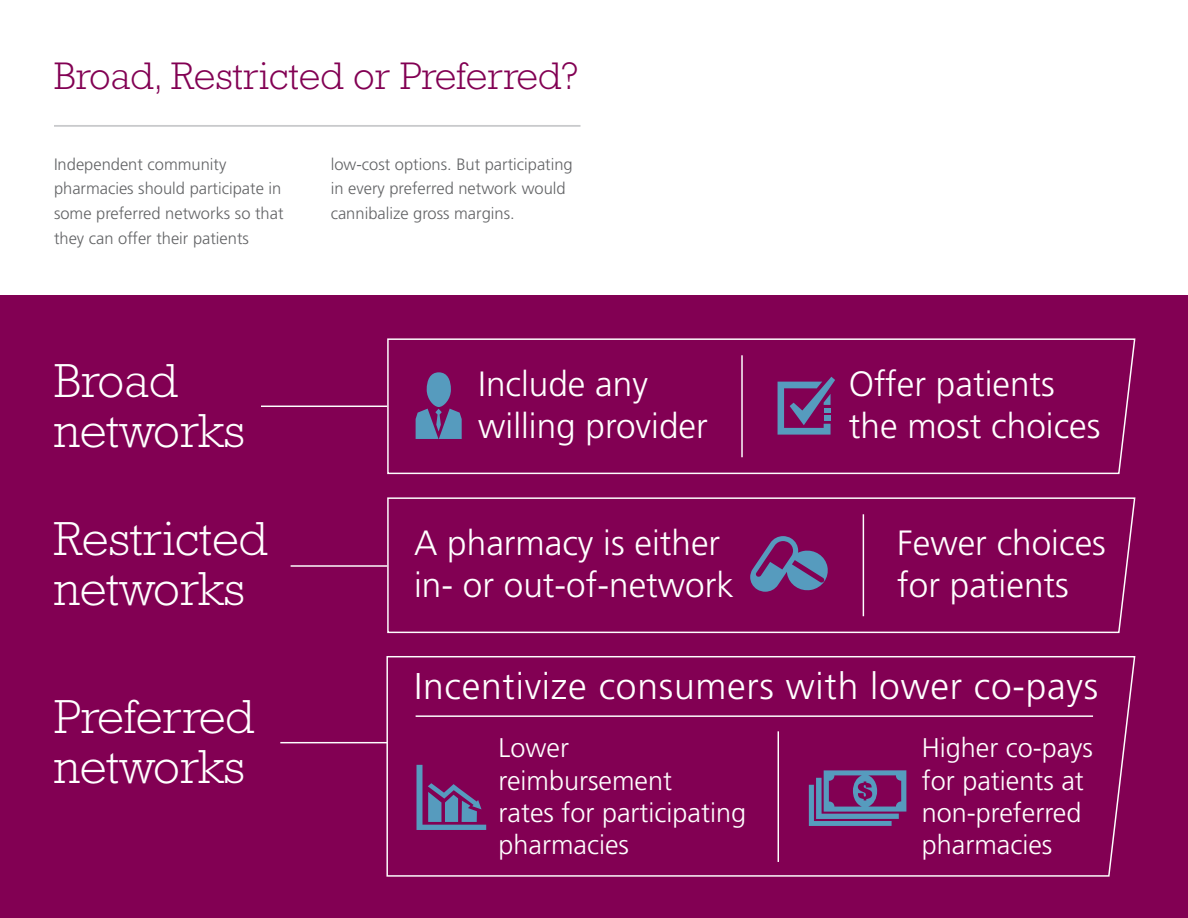
<style>
.page{position:relative;width:1188px;height:918px;background:#fff}
.page>*{position:absolute;margin:0;border:0;box-sizing:border-box;transform-origin:0 0}
.t1{font:300 48.45px/49.9px "Rockwell Std";color:#fff}
.t2{font:300 39px "Rockwell Std";color:#820053}
.t3{font:300 37.2px "Frutiger LT Std";letter-spacing:.02em;color:#fff}
.t4{font:300 35.1px/42.2px "Frutiger LT Std";color:#fff}
.t5{font:300 27px/32.4px "Frutiger LT Std";color:#fff}
.t6{font:300 16.5px/24.8px "Frutiger LT Std";color:#636466}
</style>
<div class="page">
<div style="left:0;top:295px;width:1188px;height:623px;background:#820053"></div>
<svg style="left:386px;top:338px;width:750px;height:137px"></svg>
<svg style="left:387px;top:497px;width:749px;height:137px"></svg>
<svg style="left:386px;top:656px;width:750px;height:221px"></svg>
<hr style="left:261px;top:406px;width:126px;height:1px;background:#fff">
<hr style="left:741px;top:355px;width:2px;height:102px;background:#fff">
<hr style="left:863px;top:514px;width:1px;height:102px;background:#fff">
<hr style="left:778px;top:731px;width:1px;height:131px;background:#fff">
<hr style="left:416px;top:715px;width:677px;height:2px;background:#fff">
<hr style="left:291px;top:565px;width:96px;height:2px;background:#fff">
<hr style="left:280px;top:742px;width:107px;height:1px;background:#fff">
<svg style="left:416px;top:409px;width:46px;height:30px"></svg>
<div style="left:427px;top:372px;width:24px;height:35px;background:#569bbe;border-radius:50%"></div>
<svg style="left:778px;top:377px;width:57px;height:58px"></svg>
<svg style="left:750px;top:536px;width:79px;height:56px"></svg>
<svg style="left:417px;top:765px;width:69px;height:65px"></svg>
<svg style="left:809px;top:770px;width:97px;height:56px"></svg>
<hr style="left:54px;top:125px;width:526px;height:2px;background:#c9cacc">
<h2 class="t2" style="left:54px;top:54px;width:526px">Broad, Restricted or Preferred?</h2>
<p class="t6" style="left:54px;top:152px;width:231px">Independent community pharmacies should participate in some preferred networks so that they can offer their patients</p>
<p class="t6" style="left:331px;top:152px;width:244px">low-cost options. But participating in every preferred network would cannibalize gross margins.</p>
<h1 class="t1" style="left:54px;top:356px;width:193px">Broad networks</h1>
<h3 class="t4" style="left:478px;top:363px;width:231px">Include any willing provider</h3>
<h1 class="t1" style="left:54px;top:513px;width:215px">Restricted networks</h1>
<h3 class="t4" style="left:414px;top:522px;width:321px">A pharmacy is either in- or out-of-network</h3>
<h3 class="t4" style="left:849px;top:363px;width:253px">Offer patients the most choices</h3>
<h3 class="t4" style="left:897px;top:522px;width:210px">Fewer choices for patients</h3>
<h1 class="t1" style="left:54px;top:691px;width:202px">Preferred networks</h1>
<h3 class="t3" style="left:414px;top:665px;width:686px">Incentivize consumers with lower co-pays</h3>
<h3 class="t5" style="left:499px;top:732px;width:249px">Lower reimbursement<br>rates for participating pharmacies</h3>
<h3 class="t5" style="left:922px;top:732px;width:173px">Higher co-pays for patients at non-preferred pharmacies</h3>
</div>
